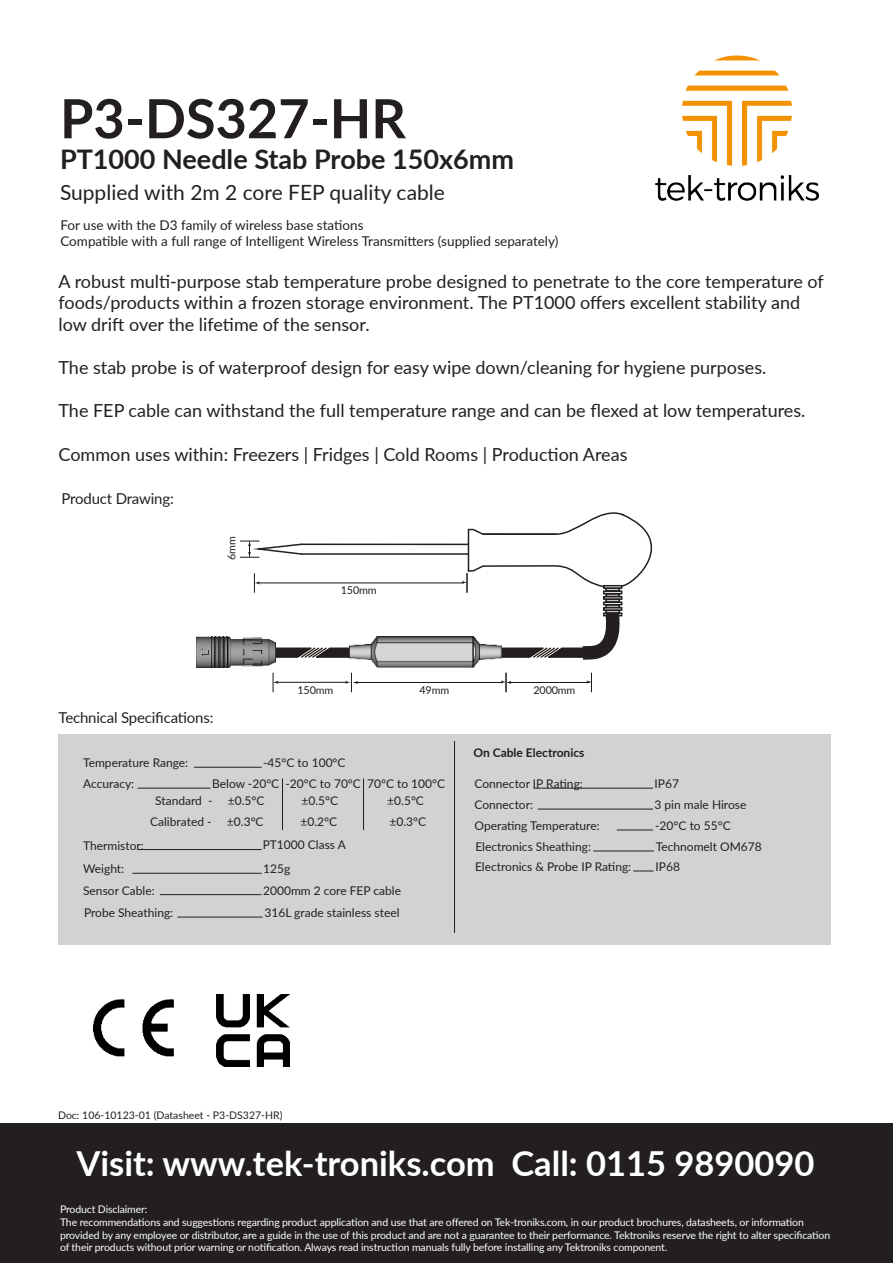
<style>
.page{position:relative;width:893px;height:1263px;background:#fff}
.page>*{position:absolute;margin:0;border:0;box-sizing:border-box;transform-origin:0 0}
.t1{font:700 54px "Lato";color:#231f20}
.t2{font:700 34.5px "Lato";color:#fff}
.t3{font:700 27px "Lato";color:#231f20}
.t4{font:21px "Lato";color:#231f20}
.t5{font:18px/21.6px "Lato";color:#231f20}
.t6{font:15px "Lato";letter-spacing:-.01em;color:#231f20}
.t7{font:13.5px/16.2px "Lato";color:#231f20}
.t8{font:12px/20.9px "Lato";color:#231f20}
.t9{font:700 12px "Lato";color:#231f20}
.t10{font:10.8px "Lato";letter-spacing:-.01em;color:#231f20}
.t11{font:10.5px/12.6px "Lato";letter-spacing:-.01em;color:#fdfefe}
.t12{font:10.5px "Lato";color:#231f20}
</style>
<div class="page">
<div style="left:0;top:1124px;width:893px;height:139px;background:#231f20"></div>
<img style="left:655px;top:55px;width:164px;height:146px">
<div style="left:603px;top:590px;width:19px;height:4px;border:2px solid #231f20"></div>
<div style="left:605px;top:593px;width:15px;height:4px;border:2px solid #231f20"></div>
<div style="left:603px;top:596px;width:19px;height:4px;border:2px solid #231f20"></div>
<div style="left:605px;top:599px;width:15px;height:4px;border:2px solid #231f20"></div>
<div style="left:603px;top:601px;width:19px;height:4px;border:2px solid #231f20"></div>
<div style="left:605px;top:604px;width:15px;height:4px;border:2px solid #231f20"></div>
<svg style="left:240px;top:512px;width:413px;height:80px"></svg>
<hr style="left:509px;top:682px;width:80px;height:1px;background:#1d1814">
<hr style="left:356px;top:682px;width:146px;height:1px;background:#1d1814">
<svg style="left:501px;top:673px;width:10px;height:19px"></svg>
<svg style="left:586px;top:673px;width:6px;height:19px"></svg>
<hr style="left:276px;top:682px;width:71px;height:1px;background:#1d1814">
<svg style="left:345px;top:673px;width:13px;height:19px"></svg>
<svg style="left:273px;top:673px;width:5px;height:19px"></svg>
<svg style="left:275px;top:646px;width:75px;height:13px"></svg>
<img style="left:350px;top:636px;width:151px;height:31px">
<img style="left:197px;top:636px;width:78px;height:31px">
<svg style="left:501px;top:606px;width:122px;height:54px"></svg>
<img style="left:93px;top:999px;width:81px;height:58px">
<img style="left:217px;top:994px;width:72px;height:73px">
<div style="left:59px;top:734px;width:772px;height:210px;background:#d1d2d4"></div>
<h1 class="t1" style="left:60px;top:88px;width:347px">P3-DS327-HR</h1>
<h3 class="t3" style="left:60px;top:144px;width:456px">PT1000 Needle Stab Probe 150x6mm</h3>
<h3 class="t4" style="left:60px;top:178px;width:386px">Supplied with 2m 2 core FEP quality cable</h3>
<p class="t7" style="left:60px;top:216px;width:500px">For use with the D3 family of wireless base stations<br>Compatible with a full range of Intelligent Wireless Transmitters (supplied separately)</p>
<h3 class="t5" style="left:58px;top:270px;width:767px">A robust multi-purpose stab temperature probe designed to penetrate to the core temperature of foods/products within a frozen storage environment. The PT1000 offers excellent stability and low drift over the lifetime of the sensor.</h3>
<h3 class="t5" style="left:58px;top:356px;width:709px">The stab probe is of waterproof design for easy wipe down/cleaning for hygiene purposes.</h3>
<h3 class="t5" style="left:58px;top:399px;width:748px">The FEP cable can withstand the full temperature range and can be flexed at low temperatures.</h3>
<h3 class="t5" style="left:58px;top:442px;width:570px">Common uses within: Freezers | Fridges | Cold Rooms | Production Areas</h3>
<h3 class="t6" style="left:61px;top:488px;width:114px">Product Drawing:</h3>
<p class="t10" style="left:226px;top:560px;width:25px;rotate:-90deg">6mm</p>
<p class="t10" style="left:341px;top:582px;width:37px">150mm</p>
<h3 class="t6" style="left:58px;top:707px;width:156px">Technical Specifications:</h3>
<p class="t10" style="left:297px;top:682px;width:37px">150mm</p>
<p class="t10" style="left:419px;top:684px;width:31px">49mm</p>
<p class="t8" style="left:83px;top:752px;width:107px">Temperature Range:<br>Accuracy:</p>
<p class="t8" style="left:263px;top:752px;width:84px">-45°C to 100°C</p>
<p class="t8" style="left:212px;top:773px;width:234px">Below -20°C -20°C to 70°C 70°C to 100°C</p>
<p class="t8" style="left:155px;top:789px;width:59px">Standard -</p>
<p class="t8" style="left:228px;top:789px;width:38px">±0.5°C</p>
<p class="t8" style="left:301px;top:789px;width:38px">±0.5°C</p>
<p class="t8" style="left:387px;top:789px;width:38px">±0.5°C</p>
<p class="t8" style="left:150px;top:811px;width:63px">Calibrated -</p>
<p class="t8" style="left:227px;top:811px;width:38px">±0.3°C</p>
<p class="t8" style="left:300px;top:811px;width:38px">±0.2°C</p>
<p class="t8" style="left:389px;top:811px;width:38px">±0.3°C</p>
<p class="t8" style="left:263px;top:858px;width:29px">125g</p>
<p class="t8" style="left:263px;top:833px;width:85px">PT1000 Class A</p>
<p class="t8" style="left:83px;top:833px;width:62px;line-height:23.7px">Thermistor:<br>Weight:</p>
<p class="t8" style="left:83px;top:879px;width:73px">Sensor Cable:</p>
<p class="t8" style="left:263px;top:879px;width:139px">2000mm 2 core FEP cable</p>
<p class="t8" style="left:84px;top:902px;width:91px">Probe Sheathing:</p>
<p class="t8" style="left:264px;top:902px;width:136px">316L grade stainless steel</p>
<p class="t10" style="left:533px;top:682px;width:43px">2000mm</p>
<p class="t9" style="left:473px;top:745px;width:112px">On Cable Electronics</p>
<p class="t8" style="left:474px;top:773px;width:110px">Connector IP Rating:</p>
<p class="t8" style="left:474px;top:794px;width:127px">Connector:<br>Operating Temperature:</p>
<p class="t8" style="left:654px;top:773px;width:93px">IP67<br>3 pin male Hirose -20°C to 55°C</p>
<p class="t8" style="left:475px;top:836px;width:117px">Electronics Sheathing:</p>
<p class="t8" style="left:656px;top:836px;width:107px">Technomelt OM678</p>
<p class="t8" style="left:475px;top:856px;width:158px">Electronics &amp; Probe IP Rating:</p>
<p class="t8" style="left:655px;top:856px;width:26px">IP68</p>
<p class="t12" style="left:58px;top:1107px;width:226px">Doc: 106-10123-01 (Datasheet - P3-DS327-HR)</p>
<h2 class="t2" style="left:76px;top:1144px;width:740px">Visit: www.tek-troniks.com Call: 0115 9890090</h2>
<p class="t11" style="left:60px;top:1203px;width:772px">Product Disclaimer:<br>The recommendations and suggestions regarding product application and use that are offered on Tek-troniks.com, in our product brochures, datasheets, or information provided by any employee or distributor, are a guide in the use of this product and are not a guarantee to their performance. Tektroniks reserve the right to alter specification of their products without prior warning or notification. Always read instruction manuals fully before installing any Tektroniks component.</p>
</div>
